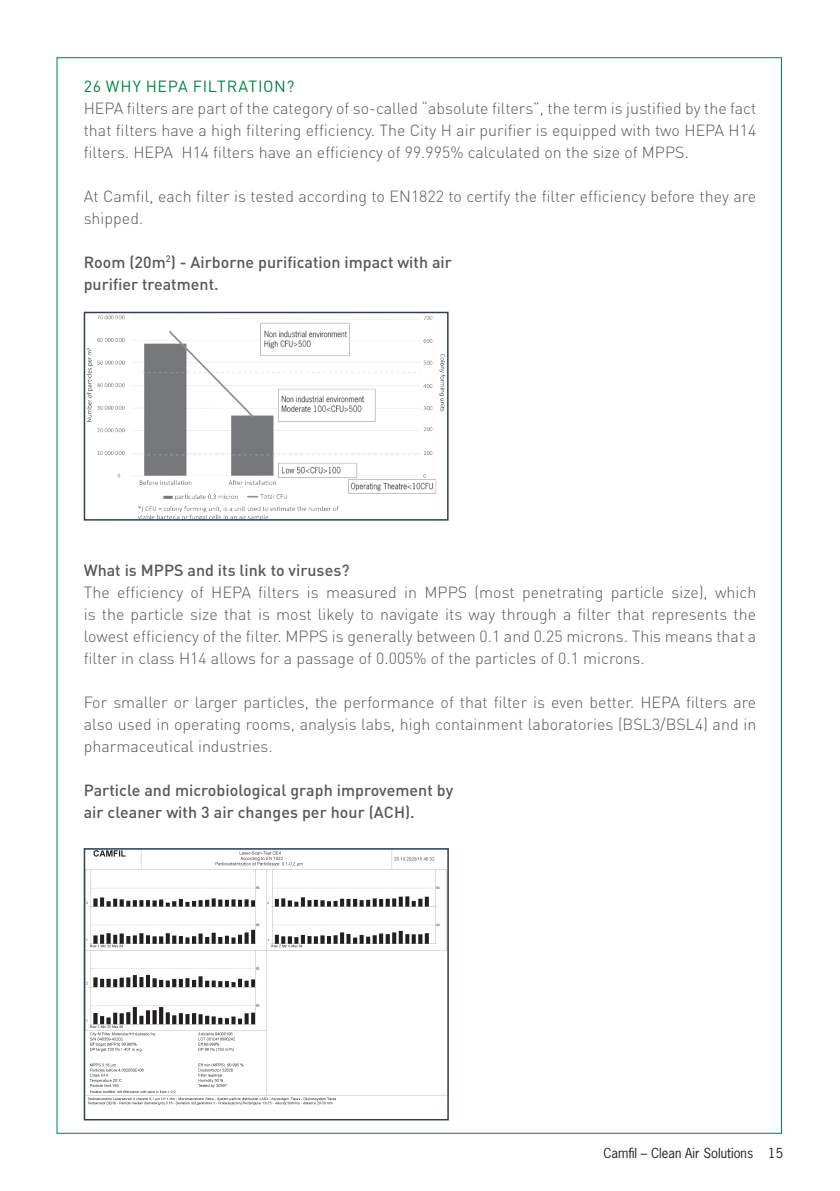
<style>
.page{position:relative;width:840px;height:1191px;background:#fff}
.page>*{position:absolute;margin:0;border:0;box-sizing:border-box;transform-origin:0 0}
.t1{font:300 16px/22px "DIN";color:#57585a;text-align:justify}
.t2{font:500 16px/22px "DIN";color:#57585a}
.t3{font:16px "DIN";letter-spacing:.045em;color:#038345}
.t4{font:13px "News Gothic Std";color:#231f20}
</style>
<div class="page">
<img style="left:87px;top:315px;width:358px;height:202px">
<div style="left:84px;top:312px;width:364px;height:208px;border:2px solid #2e4152"></div>
<img style="left:87px;top:851px;width:358px;height:254px">
<div style="left:84px;top:848px;width:364px;height:272px;border:2px solid #2e4152"></div>
<p class="t3" style="left:84px;top:76px;width:212px">26 WHY HEPA FILTRATION?</p>
<p class="t1" style="left:84px;top:97px;width:673px">HEPA filters are part of the category of so-called “absolute filters”, the term is justified by the fact that filters have a high filtering efficiency. The City H air purifier is equipped with two HEPA H14 filters. HEPA H14 filters have an efficiency of 99.995% calculated on the size of MPPS.</p>
<p class="t1" style="left:84px;top:185px;width:673px">At Camfil, each filter is tested according to EN1822 to certify the filter efficiency before they are shipped.</p>
<p class="t2" style="left:84px;top:250px;width:369px">Room (20m<sup>2</sup>) - Airborne purification impact with air purifier treatment.</p>
<p class="t2" style="left:84px;top:558px;width:267px">What is MPPS and its link to viruses?</p>
<p class="t1" style="left:84px;top:581px;width:673px">The efficiency of HEPA filters is measured in MPPS (most penetrating particle size), which is the particle size that is most likely to navigate its way through a filter that represents the lowest efficiency of the filter. MPPS is generally between 0.1 and 0.25 microns. This means that a filter in class H14 allows for a passage of 0.005% of the particles of 0.1 microns.</p>
<p class="t1" style="left:84px;top:691px;width:673px">For smaller or larger particles, the performance of that filter is even better. HEPA filters are also used in operating rooms, analysis labs, high containment laboratories (BSL3/BSL4) and in pharmaceutical industries.</p>
<p class="t2" style="left:84px;top:778px;width:371px">Particle and microbiological graph improvement by air cleaner with 3 air changes per hour (ACH).</p>
<p class="t4" style="left:603px;top:1145px;width:181px">Camfil – Clean Air Solutions 15</p>
</div>
